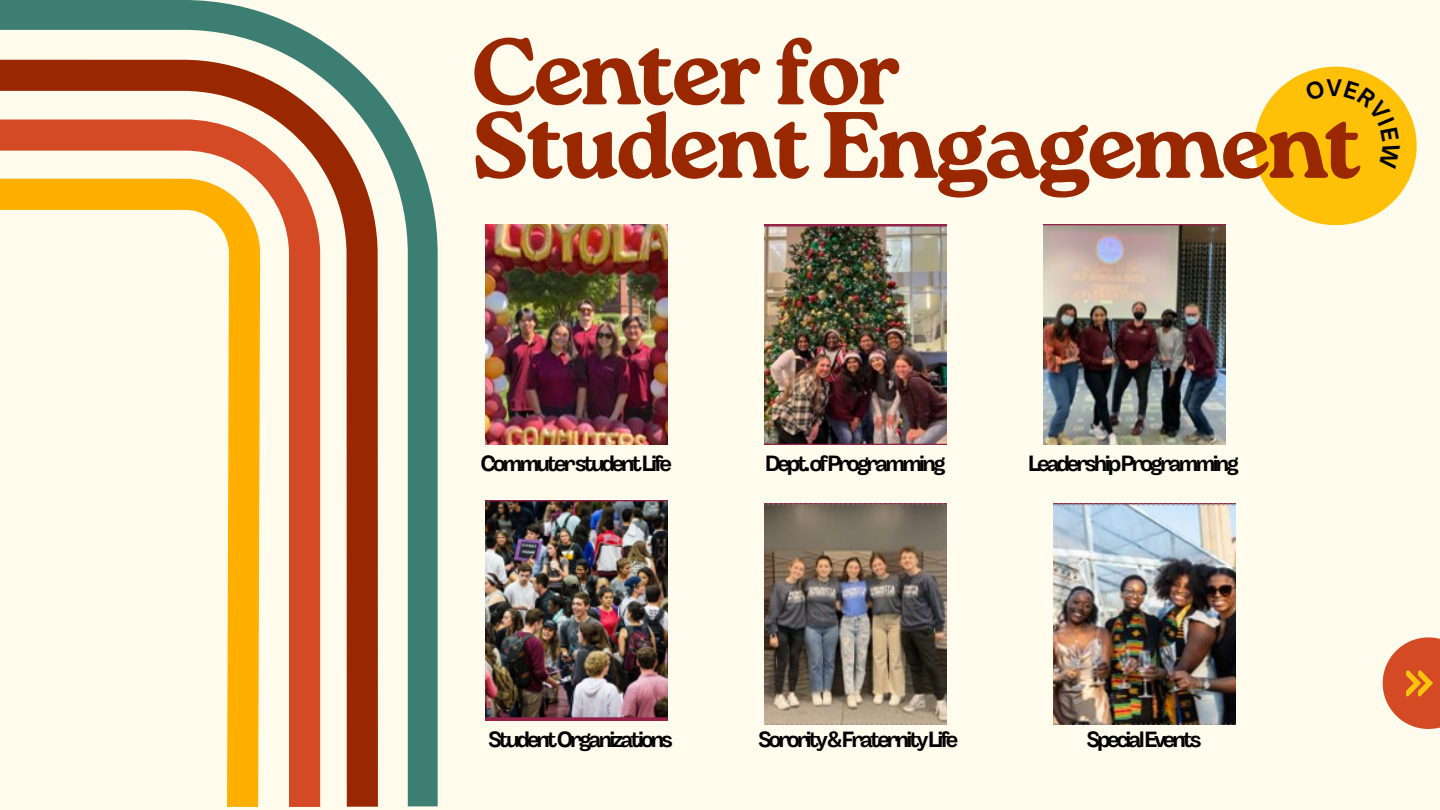
<style>
.page{position:relative;width:1440px;height:810px;background:#fff}
.page>*{position:absolute;margin:0;border:0;box-sizing:border-box;transform-origin:0 0}
.t1{font:94px "Roca One Bl";letter-spacing:-.04em;color:#992800}
.t2{font:700 22px "Body Grotesque";letter-spacing:-.125em;color:#000}
.t3{font:700 22px "Open Sauce One";color:#000}
</style>
<div class="page">
<div style="left:364px;top:0;width:1076px;height:810px;background:#fffbed"></div>
<svg style="left:1383px;top:637px;width:57px;height:92px;fill:#d34a24"></svg>
<div style="left:1254px;top:67px;width:163px;height:158px;background:#ffc107;border-radius:50%"></div>
<svg style="left:1406px;top:670px;width:27px;height:26px"></svg>
<img style="left:1043px;top:225px;width:183px;height:220px">
<img style="left:764px;top:225px;width:183px;height:220px">
<img style="left:485px;top:225px;width:182px;height:220px">
<img style="left:485px;top:501px;width:182px;height:220px">
<img style="left:764px;top:504px;width:183px;height:220px">
<img style="left:1053px;top:504px;width:182px;height:220px">
<svg style="left:0;top:0;width:438px;height:806px;background:#dfc7a9"></svg>
<svg style="left:1380px;top:80px;width:20px;height:18px"></svg>
<p class="t1" style="left:471px;top:17px;width:433px">Center for</p>
<p class="t1" style="left:471px;top:90px;width:893px">Student Engagement</p>
<p class="t3" style="left:1327px;top:74px;width:17px">V</p>
<p class="t2" style="left:481px;top:451px;width:192px">CommuterstudentLife</p>
<p class="t2" style="left:765px;top:451px;width:182px">Dept.ofProgramming</p>
<p class="t2" style="left:1028px;top:451px;width:212px">LeadershipProgramming</p>
<p class="t2" style="left:489px;top:727px;width:186px">StudentOrganizations</p>
<p class="t2" style="left:758px;top:727px;width:201px">Sorority&amp;FraternityLife</p>
<p class="t2" style="left:1087px;top:727px;width:117px">SpecialEvents</p>
</div>
